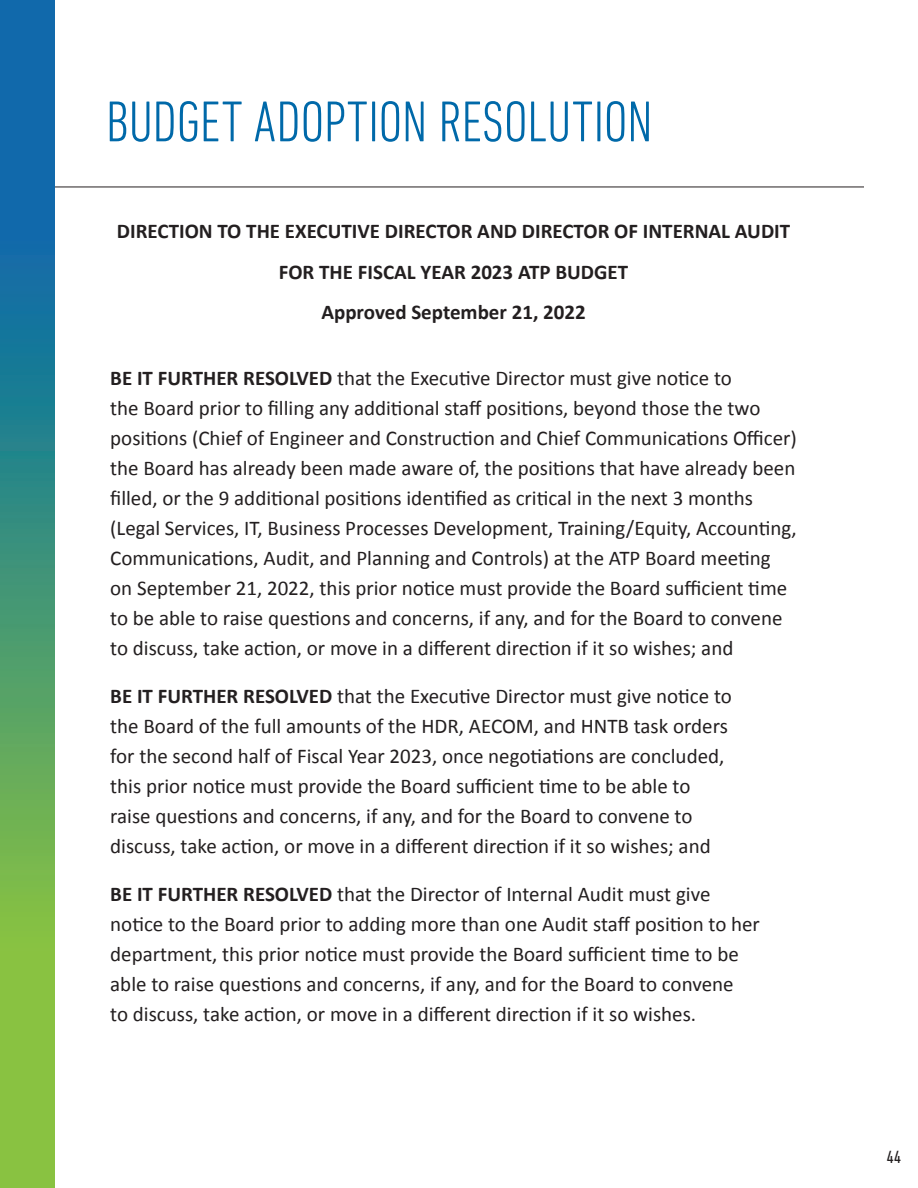
<style>
.page{position:relative;width:918px;height:1188px;background:#fff}
.page>*{position:absolute;margin:0;border:0;box-sizing:border-box;transform-origin:0 0}
.t1{font:300 condensed 58.5px "DIN Next LT Pro";letter-spacing:-.01em;color:#0069a9}
.t2{font:21px/30px "Calibri";color:#231f20}
.t3{font:700 21px "Calibri";color:#231f20}
.t4{font:condensed 18px "DIN Next LT Pro";color:#231f20}
.s1{font-weight:700}
</style>
<div class="page">
<hr style="left:54px;top:187px;width:810px;height:1px;background:#231f20">
<svg style="left:0;top:0;width:54px;height:1188px;background:#489575"></svg>
<h3 class="t1" style="left:106px;top:88px;width:549px">BUDGET ADOPTION RESOLUTION</h3>
<p class="t3" style="left:117px;top:216px;width:675px">DIRECTION TO THE EXECUTIVE DIRECTOR AND DIRECTOR OF INTERNAL AUDIT</p>
<p class="t3" style="left:279px;top:257px;width:351px">FOR THE FISCAL YEAR 2023 ATP BUDGET</p>
<p class="t3" style="left:321px;top:297px;width:266px">Approved September 21, 2022</p>
<p class="t2" style="left:110px;top:362px;width:688px"><span class="s1">BE IT FURTHER RESOLVED</span> that the Executive Director must give notice to<br>the Board prior to filling any additional staff positions, beyond those the two positions (Chief of Engineer and Construction and Chief Communications Officer) the Board has already been made aware of, the positions that have already been filled, or the 9 additional positions identified as critical in the next 3 months (Legal Services, IT, Business Processes Development, Training/Equity, Accounting, Communications, Audit, and Planning and Controls) at the ATP Board meeting on September 21, 2022, this prior notice must provide the Board sufficient time to be able to raise questions and concerns, if any, and for the Board to convene to discuss, take action, or move in a different direction if it so wishes; and</p>
<p class="t2" style="left:110px;top:680px;width:623px"><span class="s1">BE IT FURTHER RESOLVED</span> that the Executive Director must give notice to the Board of the full amounts of the HDR, AECOM, and HNTB task orders for the second half of Fiscal Year 2023, once negotiations are concluded, this prior notice must provide the Board sufficient time to be able to raise questions and concerns, if any, and for the Board to convene to discuss, take action, or move in a different direction if it so wishes; and</p>
<p class="t2" style="left:110px;top:878px;width:651px"><span class="s1">BE IT FURTHER RESOLVED</span> that the Director of Internal Audit must give notice to the Board prior to adding more than one Audit staff position to her department, this prior notice must provide the Board sufficient time to be able to raise questions and concerns, if any, and for the Board to convene<br>to discuss, take action, or move in a different direction if it so wishes.</p>
<p class="t4" style="left:887px;top:1146px;width:16px">44</p>
</div>
